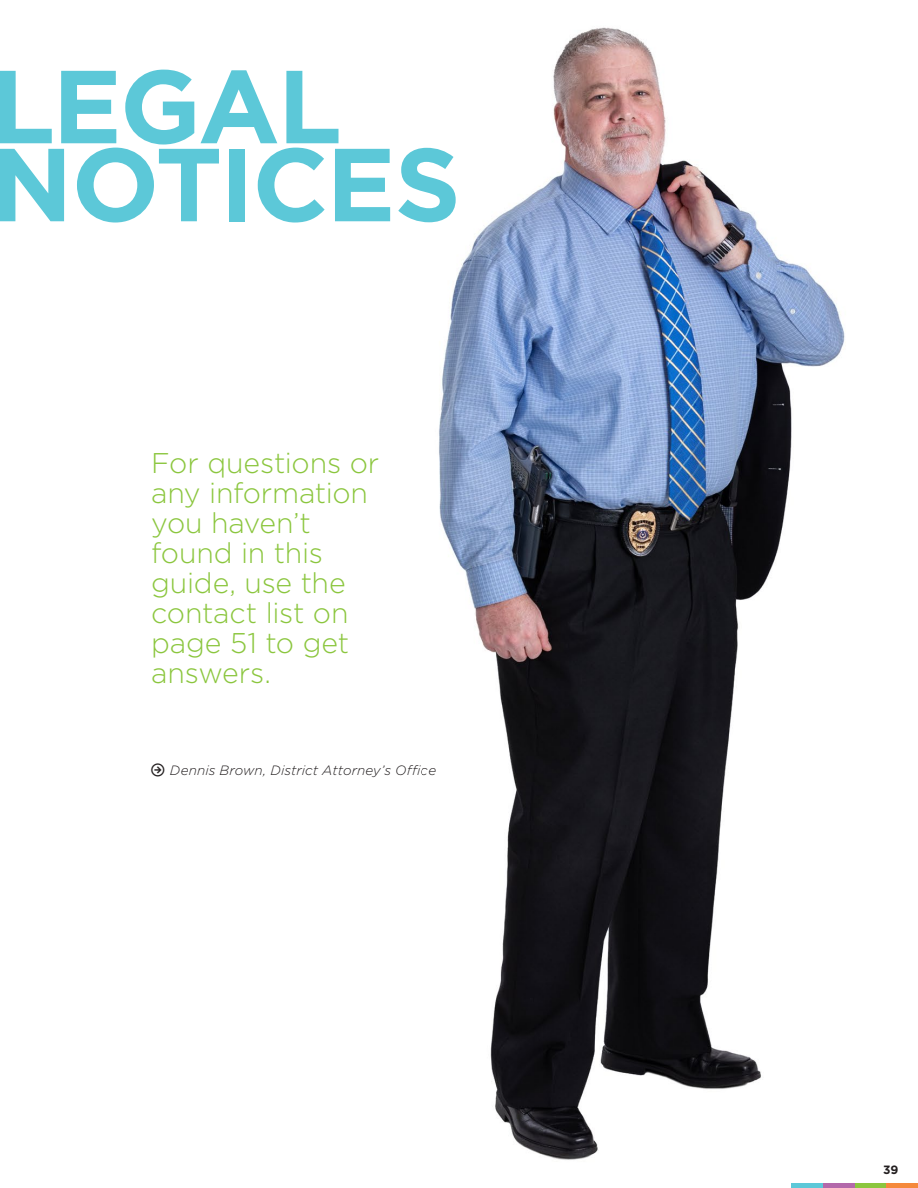
<style>
.page{position:relative;width:918px;height:1188px;background:#fff}
.page>*{position:absolute;margin:0;border:0;box-sizing:border-box;transform-origin:0 0}
.t1{font:700 103.5px/78px "Gotham";letter-spacing:-.02em;color:#5cc8d8}
.t2{font:300 28.5px/30px "Gotham";letter-spacing:-.01em;color:#8bc63e}
.t3{font:italic 300 13.5px "Gotham";letter-spacing:.005em;color:#231f20}
.t4{font:700 12px "Gotham";color:#231f20}
</style>
<div class="page">
<div style="left:791px;top:1183px;width:32px;height:5px;background:#5cc8d8"></div>
<div style="left:886px;top:1183px;width:32px;height:5px;background:#f5893b"></div>
<div style="left:854px;top:1183px;width:32px;height:5px;background:#8bc63e"></div>
<div style="left:823px;top:1183px;width:32px;height:5px;background:#b368aa"></div>
<img style="left:439px;top:27px;width:406px;height:1133px">
<h1 class="t1" style="left:-9px;top:67px;width:471px">LEGAL<br>NOTICES</h1>
<p class="t2" style="left:151px;top:448px;width:230px">For questions or any information you haven’t found in this guide, use the contact list on page 51 to get answers.</p>
<p class="t3" style="left:151px;top:763px;width:287px">□●▼ Dennis Brown, District Attorney’s Office</p>
<p class="t4" style="left:883px;top:1162px;width:17px">39</p>
</div>
